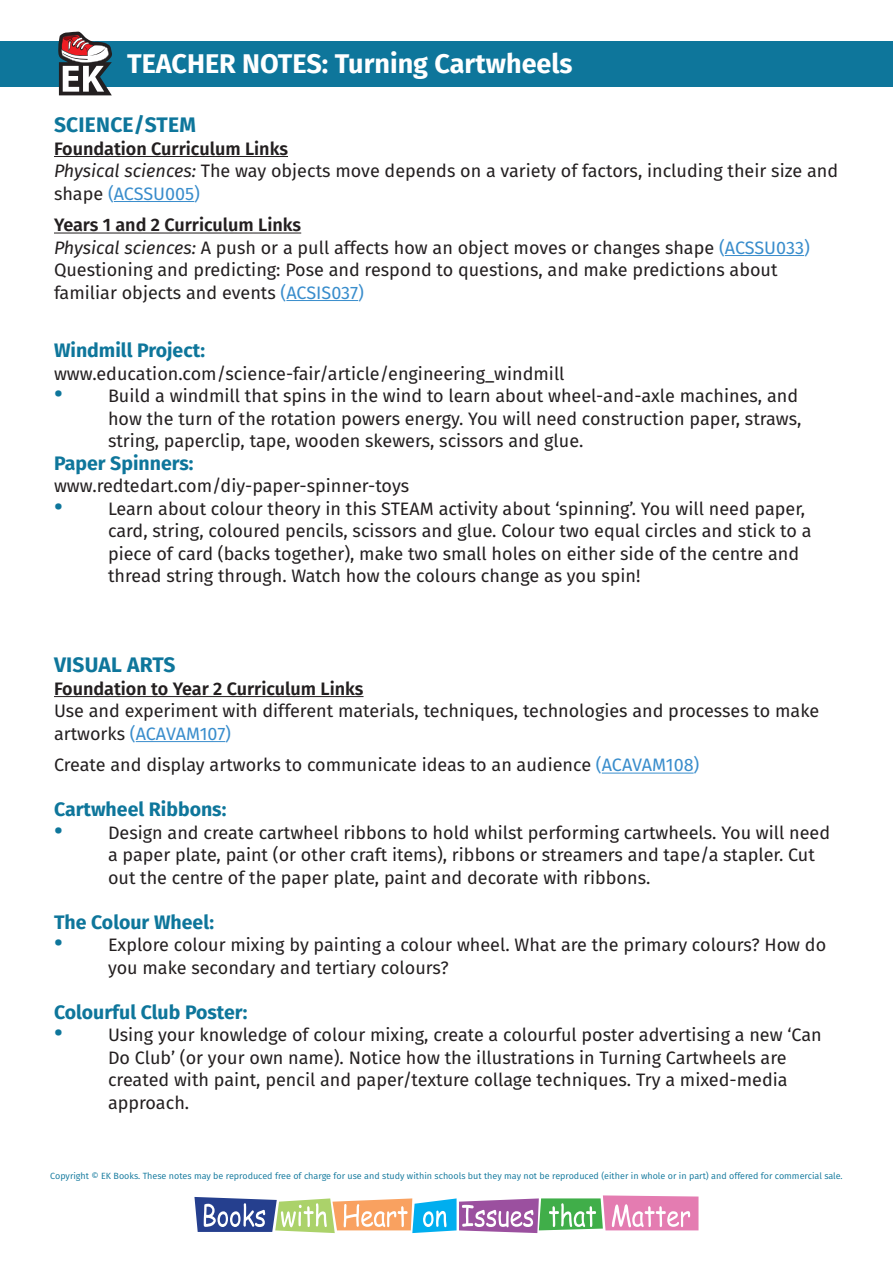
<style>
.page{position:relative;width:893px;height:1263px;background:#fff}
.page>*{position:absolute;margin:0;border:0;box-sizing:border-box;transform-origin:0 0}
.t1{font:700 27px "Fira Sans";color:#fff}
.t2{font:700 21px "Fira Sans";letter-spacing:.01em;color:#0e769b}
.t3{font:700 19.5px "Fira Sans";color:#0e769b}
.t4{font:18px/22.5px "Fira Sans";color:#231f20}
.t5{font:600 18px "Fira Sans";color:#231f20}
.t6{font:9px "Fira Sans";color:#0e769b}
.s1{font-weight:600}
.s2{font-style:italic}
.s3{color:#398dcc}
.s4{font-family:"Montserrat";font-weight:900;font-size:24px;color:#0e769b}
</style>
<div class="page">
<svg style="left:194px;top:1195px;width:504px;height:38px"></svg>
<div style="left:0;top:41px;width:893px;height:45px;background:#0e769b"></div>
<svg style="left:58px;top:32px;width:54px;height:63px"></svg>
<hr style="left:54px;top:156px;width:234px;height:1px;background:#231f20">
<hr style="left:114px;top:201px;width:80px;height:1px;background:#398dcc">
<hr style="left:54px;top:233px;width:247px;height:1px;background:#231f20">
<hr style="left:725px;top:255px;width:79px;height:1px;background:#398dcc">
<hr style="left:286px;top:300px;width:72px;height:1px;background:#398dcc">
<hr style="left:54px;top:696px;width:310px;height:1px;background:#231f20">
<hr style="left:136px;top:741px;width:89px;height:1px;background:#398dcc">
<hr style="left:602px;top:773px;width:92px;height:1px;background:#398dcc">
<h1 class="t1" style="left:127px;top:41px;width:447px">TEACHER NOTES: Turning Cartwheels</h1>
<p class="t2" style="left:54px;top:107px;width:143px">SCIENCE/STEM</p>
<p class="t4" style="left:54px;top:137px;width:786px"><span class="s1">Foundation Curriculum Links<br></span><span class="s2">Physical sciences:</span> The way objects move depends on a variety of factors, including their size and shape <span class="s3">(ACSSU005)</span></p>
<p class="t4" style="left:54px;top:213px;width:757px"><span class="s1">Years 1 and 2 Curriculum Links<br></span><span class="s2">Physical sciences:</span> A push or a pull affects how an object moves or changes shape <span class="s3">(ACSSU033)<br></span>Questioning and predicting: Pose and respond to questions, and make predictions about familiar objects and events <span class="s3">(ACSIS037)</span></p>
<p class="t3" style="left:54px;top:334px;width:153px">Windmill Project:</p>
<p class="t4" style="left:54px;top:362px;width:512px">www.education.com/science-fair/article/engineering_windmill</p>
<p class="t4" style="left:54px;top:384px;width:746px"><span class="s4">·</span> Build a windmill that spins in the wind to learn about wheel-and-axle machines, and</p>
<p class="t4" style="left:108px;top:407px;width:695px">how the turn of the rotation powers energy. You will need construction paper, straws,</p>
<p class="t4" style="left:108px;top:429px;width:477px">string, paperclip, tape, wooden skewers, scissors and glue.</p>
<p class="t3" style="left:54px;top:446px;width:141px">Paper Spinners:</p>
<p class="t4" style="left:54px;top:474px;width:357px">www.redtedart.com/diy-paper-spinner-toys</p>
<p class="t4" style="left:54px;top:497px;width:753px"><span class="s4">·</span> Learn about colour theory in this STEAM activity about ‘spinning’. You will need paper,</p>
<p class="t4" style="left:108px;top:519px;width:705px">card, string, coloured pencils, scissors and glue. Colour two equal circles and stick to a</p>
<p class="t4" style="left:108px;top:542px;width:693px">piece of card (backs together), make two small holes on either side of the centre and</p>
<p class="t4" style="left:108px;top:564px;width:534px">thread string through. Watch how the colours change as you spin!</p>
<p class="t2" style="left:54px;top:647px;width:123px">VISUAL ARTS</p>
<p class="t5" style="left:54px;top:674px;width:311px">Foundation to Year 2 Curriculum Links</p>
<p class="t4" style="left:54px;top:699px;width:767px">Use and experiment with different materials, techniques, technologies and processes to make artworks <span class="s3">(ACAVAM107)</span></p>
<p class="t4" style="left:54px;top:753px;width:647px">Create and display artworks to communicate ideas to an audience <span class="s3">(ACAVAM108)</span></p>
<p class="t3" style="left:54px;top:793px;width:174px">Cartwheel Ribbons:</p>
<p class="t4" style="left:108px;top:821px;width:724px;text-indent:-54px"><span class="s4">·</span> Design and create cartwheel ribbons to hold whilst performing cartwheels. You will need a paper plate, paint (or other craft items), ribbons or streamers and tape/a stapler. Cut out the centre of the paper plate, paint and decorate with ribbons.</p>
<p class="t3" style="left:54px;top:905px;width:162px">The Colour Wheel:</p>
<p class="t4" style="left:108px;top:933px;width:720px;text-indent:-54px"><span class="s4">·</span> Explore colour mixing by painting a colour wheel. What are the primary colours? How do you make secondary and tertiary colours?</p>
<p class="t3" style="left:54px;top:995px;width:195px">Colourful Club Poster:</p>
<p class="t4" style="left:108px;top:1023px;width:715px;text-indent:-54px"><span class="s4">·</span> Using your knowledge of colour mixing, create a colourful poster advertising a new ‘Can Do Club’ (or your own name). Notice how the illustrations in Turning Cartwheels are created with paint, pencil and paper/texture collage techniques. Try a mixed-media approach.</p>
<p class="t6" style="left:50px;top:1169px;width:794px">Copyright © EK Books. These notes may be reproduced free of charge for use and study within schools but they may not be reproduced (either in whole or in part) and offered for commercial sale.</p>
</div>
